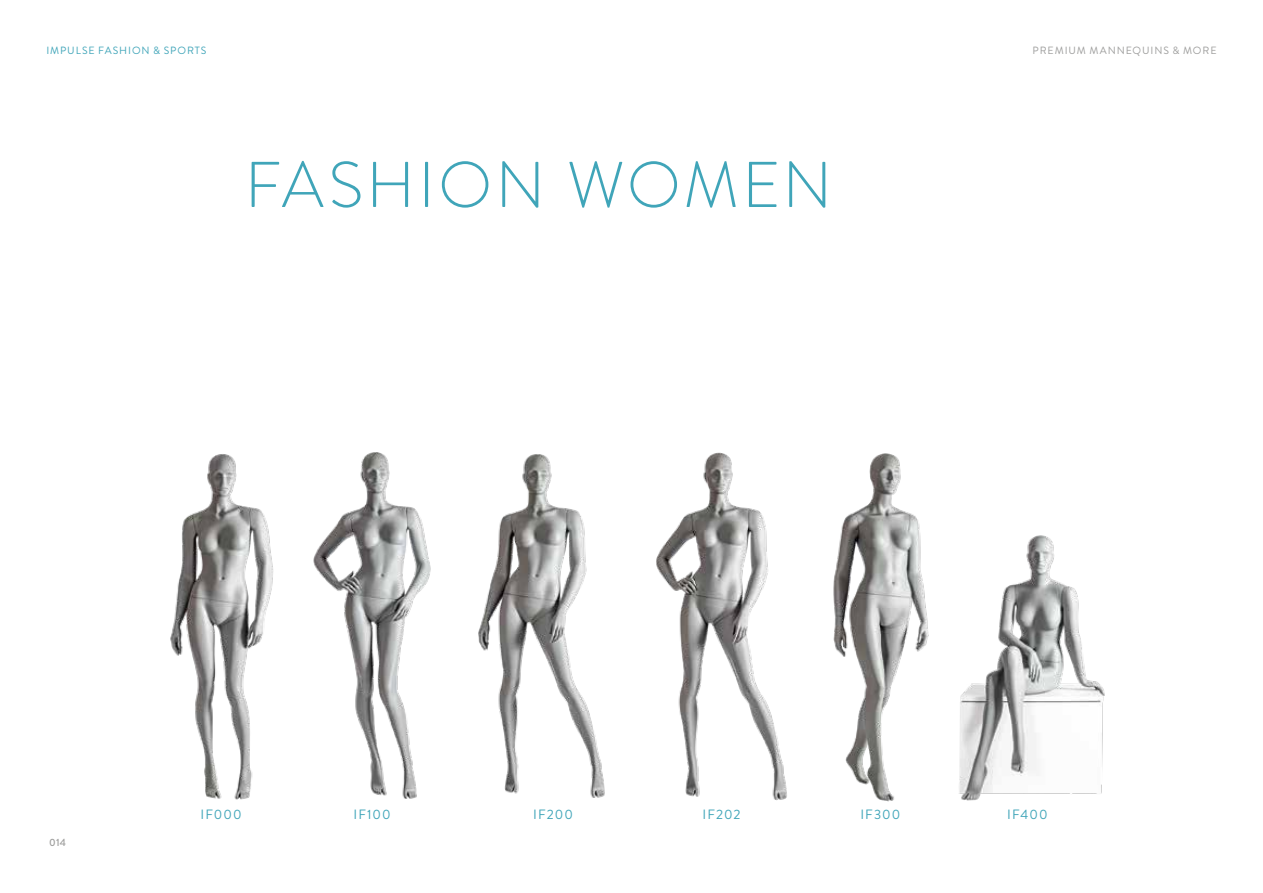
<style>
.page{position:relative;width:1263px;height:893px;background:#fff}
.page>*{position:absolute;margin:0;border:0;box-sizing:border-box;transform-origin:0 0}
.t1{font:300 64.5px "Brandon Grotesque";letter-spacing:.045em;color:#40a5b9}
.t2{font:13.5px "Brandon Grotesque";letter-spacing:.08em;color:#40a5b9}
.t3{font:10.5px "Brandon Grotesque";letter-spacing:.085em;color:#9d9d9c}
.t4{font:10.5px "Brandon Grotesque";letter-spacing:.085em;color:#40a5b9}
.t5{font:500 10.5px "Brandon Grotesque";color:#9d9d9c}
</style>
<div class="page">
<img style="left:170px;top:454px;width:103px;height:346px">
<img style="left:959px;top:535px;width:146px;height:266px">
<img style="left:313px;top:452px;width:118px;height:347px">
<img style="left:478px;top:454px;width:127px;height:344px">
<img style="left:656px;top:452px;width:131px;height:349px">
<img style="left:833px;top:453px;width:96px;height:348px">
<p class="t4" style="left:46px;top:43px;width:162px">IMPULSE FASHION &amp; SPORTS</p>
<p class="t3" style="left:1032px;top:43px;width:185px">PREMIUM MANNEQUINS &amp; MORE</p>
<h1 class="t1" style="left:245px;top:141px;width:589px">FASHION WOMEN</h1>
<p class="t5" style="left:49px;top:835px;width:18px">014</p>
<p class="t2" style="left:201px;top:805px;width:43px">IF000</p>
<p class="t2" style="left:354px;top:805px;width:39px">IF100</p>
<p class="t2" style="left:533px;top:805px;width:41px">IF200</p>
<p class="t2" style="left:702px;top:805px;width:39px">IF202</p>
<p class="t2" style="left:860px;top:805px;width:42px">IF300</p>
<p class="t2" style="left:1007px;top:805px;width:42px">IF400</p>
</div>
